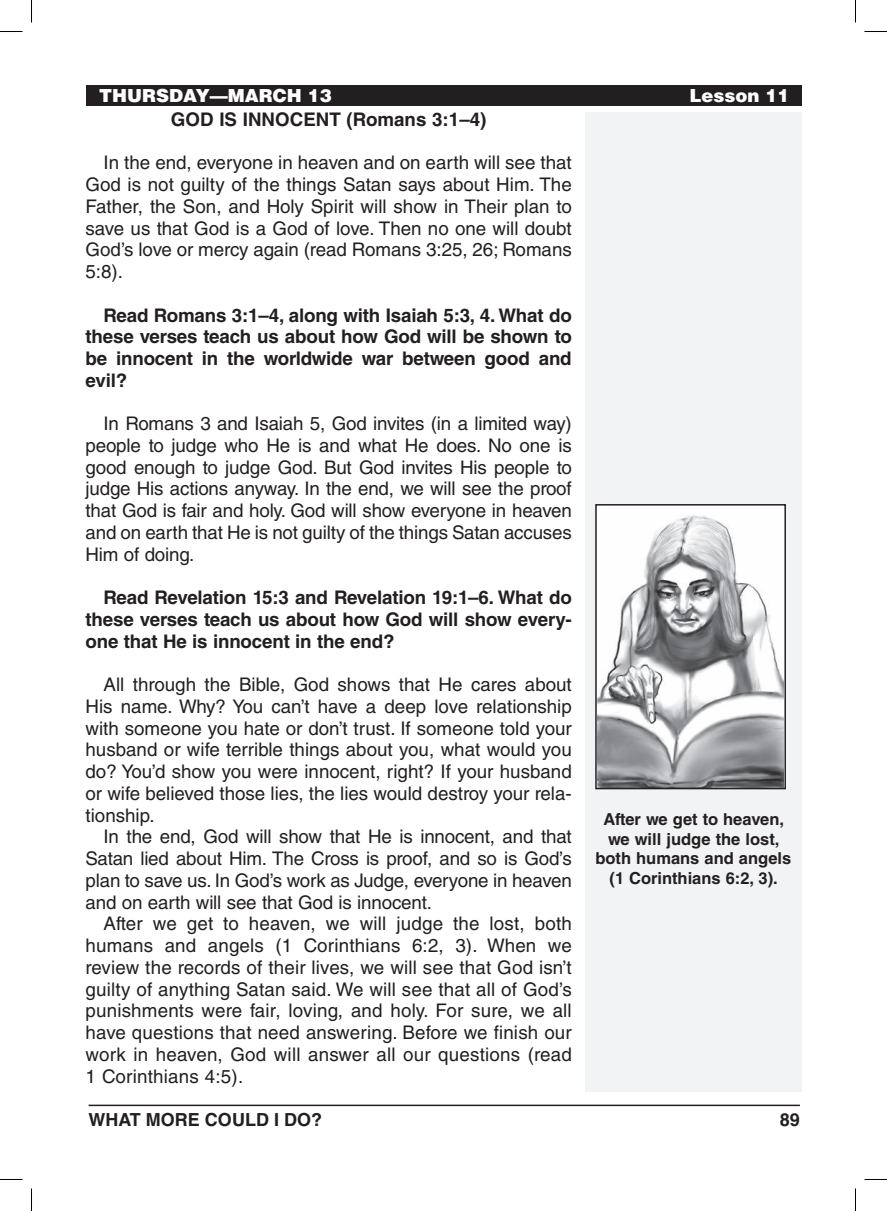
<style>
.page{position:relative;width:887px;height:1211px;background:#fff}
.page>*{position:absolute;margin:0;border:0;box-sizing:border-box;transform-origin:0 0}
.Body_Text_SpaceBefor{font:18.75px/21.8px "Helvetica LT Std";color:#231f20;text-align:justify}
.Body_Text{font:18.75px/21.8px "Helvetica LT Std";letter-spacing:-.01em;color:#231f20;text-align:justify}
.Body_Text_Bold_Space{font:700 18.75px/21.8px "Helvetica LT Std";letter-spacing:-.01em;color:#231f20;text-align:justify}
.Subheadings{font:700 18.75px "Helvetica LT Std";color:#231f20}
.Running_Head_-_Left{font:900 18px "Helvetica LT Std";color:#fff}
.t1{font:700 18px "Helvetica LT Std";color:#231f20}
.Image_Captions{font:700 16.5px "Helvetica LT Std";color:#231f20}
</style>
<div class="page">
<hr style="left:88px;top:1104px;width:712px;height:2px;background:#231f20">
<div style="left:585px;top:112px;width:216px;height:979px;background:#f2f3f4"></div>
<div style="left:86px;top:86px;width:715px;height:20px;background:#231f20"></div>
<img style="left:598px;top:507px;width:185px;height:279px">
<div style="left:595px;top:504px;width:191px;height:285px;border:2px solid #231f20"></div>
<svg style="left:0;top:31px;width:22px;height:1px"></svg>
<svg style="left:864px;top:31px;width:22px;height:1px"></svg>
<svg style="left:0;top:1179px;width:22px;height:1px"></svg>
<svg style="left:864px;top:1179px;width:22px;height:1px"></svg>
<svg style="left:31px;top:0;width:1px;height:22px"></svg>
<svg style="left:31px;top:1188px;width:1px;height:22px"></svg>
<svg style="left:855px;top:0;width:1px;height:22px"></svg>
<svg style="left:855px;top:1188px;width:1px;height:22px"></svg>
<p class="Running_Head_-_Left" style="left:99px;top:84px;width:234px">THURSDAY—MARCH 13</p>
<p class="Running_Head_-_Left" style="left:689px;top:84px;width:102px">Lesson 11</p>
<p class="Subheadings" style="left:171px;top:108px;width:317px">GOD IS INNOCENT (Romans 3:1–4)</p>
<p class="Body_Text_SpaceBefor" style="left:85px;top:152px;width:488px;text-indent:18px">In the end, everyone in heaven and on earth will see that God is not guilty of the things Satan says about Him. The Father, the Son, and Holy Spirit will show in Their plan to save us that God is a God of love. Then no one will doubt God’s love or mercy again (read Romans 3:25, 26; Romans 5:8).</p>
<p class="Body_Text_Bold_Space" style="left:85px;top:304px;width:488px;text-indent:18px">Read Romans 3:1–4, along with Isaiah 5:3, 4. What do these verses teach us about how God will be shown to be innocent in the worldwide war between good and evil?</p>
<p class="Body_Text_SpaceBefor" style="left:85px;top:413px;width:488px;text-indent:18px">In Romans 3 and Isaiah 5, God invites (in a limited way) people to judge who He is and what He does. No one is good enough to judge God. But God invites His people to judge His actions anyway. In the end, we will see the proof that God is fair and holy. God will show everyone in heaven and on earth that He is not guilty of the things Satan accuses Him of doing.</p>
<p class="Body_Text_Bold_Space" style="left:85px;top:586px;width:487px;text-indent:18px">Read Revelation 15:3 and Revelation 19:1–6. What do these verses teach us about how God will show every&shy;one that He is innocent in the end?</p>
<p class="Body_Text_SpaceBefor" style="left:85px;top:673px;width:488px;text-indent:18px">All through the Bible, God shows that He cares about His name. Why? You can’t have a deep love relationship with someone you hate or don’t trust. If someone told your husband or wife terrible things about you, what would you do? You’d show you were innocent, right? If your husband or wife believed those lies, the lies would destroy your rela&shy;tionship.</p>
<p class="Body_Text" style="left:85px;top:825px;width:487px;text-indent:18px">In the end, God will show that He is innocent, and that Satan lied about Him. The Cross is proof, and so is God’s plan to save us. In God’s work as Judge, everyone in heaven and on earth will see that God is innocent.</p>
<p class="Body_Text" style="left:85px;top:912px;width:488px;text-indent:18px">After we get to heaven, we will judge the lost, both humans and angels (1 Corinthians 6:2, 3). When we review the records of their lives, we will see that God isn’t guilty of anything Satan said. We will see that all of God’s punishments were fair, loving, and holy. For sure, we all have questions that need answering. Before we finish our work in heaven, God will answer all our questions (read 1 Corinthians 4:5).</p>
<p class="Image_Captions" style="left:603px;top:809px;width:182px">After we get to heaven,</p>
<p class="Image_Captions" style="left:608px;top:828px;width:173px">we will judge the lost,</p>
<p class="Image_Captions" style="left:595px;top:848px;width:197px">both humans and angels</p>
<p class="Image_Captions" style="left:609px;top:867px;width:170px">(1 Corinthians 6:2, 3).</p>
<p class="t1" style="left:88px;top:1109px;width:235px">WHAT MORE COULD I DO?</p>
<p class="t1" style="left:779px;top:1109px;width:22px">89</p>
</div>
